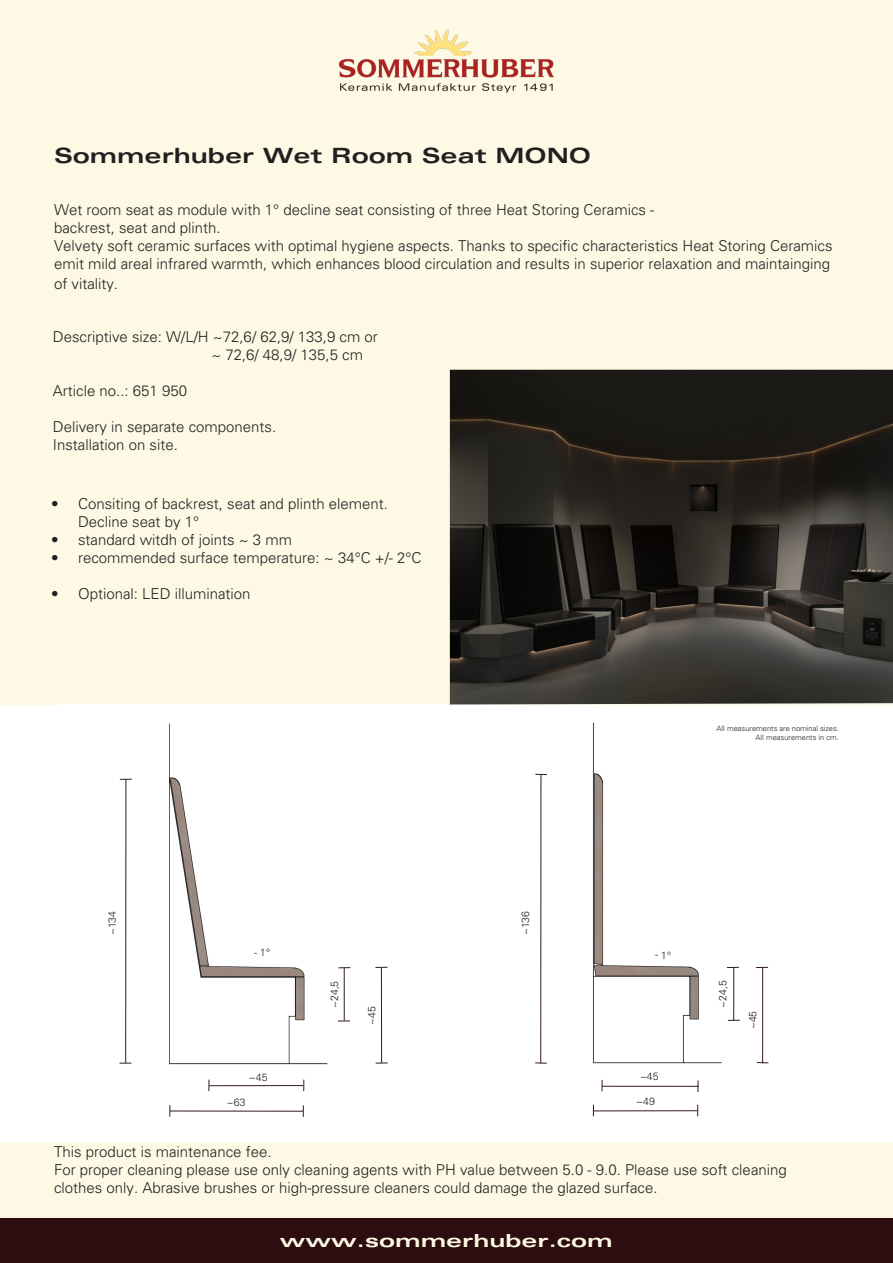
<style>
.page{position:relative;width:893px;height:1263px;background:#fff}
.page>*{position:absolute;margin:0;border:0;box-sizing:border-box;transform-origin:0 0}
.t1{font:700 expanded 21px "Univers LT";color:#231f20;scale:1.1 1}
.t2{font:700 expanded 18px "Univers LT";color:#fef9e5;scale:1.2 1}
.t3{font:300 15px/18px "Univers LT";color:#231f20}
.t4{font:300 10.5px "Univers LT";color:#231f20}
.t5{font:300 7.5px "Univers LT";color:#231f20}
</style>
<div class="page">
<img style="left:458px;top:704px;width:388px;height:413px">
<div style="left:0;top:1142px;width:893px;height:76px;background:#fef9e5"></div>
<div style="left:0;top:0;width:893px;height:704px;background:#fef9e5"></div>
<img style="left:339px;top:29px;width:215px;height:64px">
<div style="left:0;top:1218px;width:893px;height:45px;background:#2d0d0f"></div>
<img style="left:450px;top:370px;width:443px;height:334px">
<hr style="left:540px;top:775px;width:1px;height:288px;background:#341a19">
<svg style="left:535px;top:1062px;width:12px;height:1px"></svg>
<svg style="left:535px;top:774px;width:12px;height:1px"></svg>
<img style="left:119px;top:723px;width:269px;height:394px">
<hr style="left:602px;top:1086px;width:97px;height:1px;background:#341a19">
<div style="left:635px;top:1072px;width:29px;height:12px;background:#fff"></div>
<hr style="left:593px;top:1110px;width:104px;height:1px;background:#341a19">
<svg style="left:698px;top:1080px;width:1px;height:12px"></svg>
<div style="left:631px;top:1097px;width:29px;height:12px;background:#fff"></div>
<hr style="left:762px;top:967px;width:1px;height:96px;background:#341a19">
<div style="left:748px;top:1005px;width:12px;height:29px;background:#fff"></div>
<hr style="left:733px;top:967px;width:1px;height:53px;background:#341a19">
<svg style="left:728px;top:1020px;width:12px;height:1px"></svg>
<div style="left:718px;top:975px;width:12px;height:38px;background:#fff"></div>
<div style="left:521px;top:901px;width:12px;height:44px;background:#fff"></div>
<hr style="left:125px;top:779px;width:1px;height:284px;background:#341a19">
<svg style="left:120px;top:779px;width:12px;height:1px"></svg>
<div style="left:107px;top:901px;width:13px;height:44px;background:#fff"></div>
<hr style="left:170px;top:1111px;width:133px;height:1px;background:#341a19">
<hr style="left:209px;top:1085px;width:94px;height:1px;background:#341a19">
<svg style="left:303px;top:1105px;width:1px;height:12px"></svg>
<svg style="left:170px;top:1105px;width:1px;height:12px"></svg>
<svg style="left:209px;top:1079px;width:1px;height:12px"></svg>
<div style="left:222px;top:1098px;width:29px;height:12px;background:#fff"></div>
<div style="left:244px;top:1072px;width:29px;height:12px;background:#fff"></div>
<hr style="left:344px;top:967px;width:1px;height:53px;background:#341a19">
<svg style="left:338px;top:1020px;width:12px;height:1px"></svg>
<svg style="left:338px;top:967px;width:12px;height:1px"></svg>
<div style="left:330px;top:975px;width:12px;height:38px;background:#fff"></div>
<hr style="left:381px;top:968px;width:1px;height:95px;background:#341a19">
<div style="left:367px;top:1001px;width:12px;height:29px;background:#fff"></div>
<svg style="left:303px;top:1079px;width:1px;height:12px"></svg>
<svg style="left:375px;top:967px;width:12px;height:1px"></svg>
<svg style="left:376px;top:1063px;width:12px;height:1px"></svg>
<svg style="left:655px;top:950px;width:22px;height:13px"></svg>
<svg style="left:254px;top:947px;width:23px;height:14px"></svg>
<p class="t1" style="left:54px;top:144px;width:490px">Sommerhuber Wet Room Seat MONO</p>
<p class="t3" style="left:54px;top:201px;width:602px">Wet room seat as module with 1° decline seat consisting of three Heat Storing Ceramics -</p>
<p class="t3" style="left:54px;top:219px;width:168px">backrest, seat and plinth.</p>
<p class="t3" style="left:54px;top:237px;width:780px">Velvety soft ceramic surfaces with optimal hygiene aspects. Thanks to specific characteristics Heat Storing Ceramics emit mild areal infrared warmth, which enhances blood circulation and results in superior relaxation and maintainging</p>
<p class="t3" style="left:54px;top:275px;width:66px">of vitality.</p>
<p class="t3" style="left:53px;top:327px;width:327px">Descriptive size: W/L/H ~72,6/ 62,9/ 133,9 cm or</p>
<p class="t3" style="left:211px;top:345px;width:153px">~ 72,6/ 48,9/ 135,5 cm</p>
<p class="t3" style="left:53px;top:381px;width:136px">Article no..: 651 950</p>
<p class="t3" style="left:53px;top:417px;width:225px">Delivery in separate components.</p>
<p class="t3" style="left:53px;top:435px;width:127px">Installation on site.</p>
<p class="t3" style="left:78px;top:494px;width:312px;text-indent:-27px">• Consiting of backrest, seat and plinth element.<br>Decline seat by 1°</p>
<p class="t3" style="left:51px;top:530px;width:243px">• standard witdh of joints ~ 3 mm</p>
<p class="t3" style="left:51px;top:548px;width:372px">• recommended surface temperature: ~ 34°C +/- 2°C</p>
<p class="t3" style="left:51px;top:584px;width:201px">• Optional: LED illumination</p>
<p class="t4" style="left:106px;top:935px;width:26px;rotate:-90deg">~134</p>
<p class="t4" style="left:249px;top:1071px;width:20px">~45</p>
<p class="t4" style="left:227px;top:1096px;width:20px">~63</p>
<p class="t4" style="left:328px;top:1008px;width:29px;rotate:-90deg">~24,5</p>
<p class="t4" style="left:365px;top:1025px;width:20px;rotate:-90deg">~45</p>
<p class="t4" style="left:519px;top:935px;width:26px;rotate:-90deg">~136</p>
<p class="t5" style="left:717px;top:724px;width:124px">All measurements are nominal sizes.</p>
<p class="t5" style="left:756px;top:733px;width:85px">All measurements in cm.</p>
<p class="t4" style="left:640px;top:1070px;width:20px">~45</p>
<p class="t4" style="left:636px;top:1095px;width:20px">~49</p>
<p class="t4" style="left:716px;top:1007px;width:29px;rotate:-90deg">~24,5</p>
<p class="t4" style="left:746px;top:1029px;width:20px;rotate:-90deg">~45</p>
<p class="t3" style="left:54px;top:1143px;width:219px">This product is maintenance fee.</p>
<p class="t3" style="left:54px;top:1161px;width:734px">For proper cleaning please use only cleaning agents with PH value between 5.0 - 9.0. Please use soft cleaning</p>
<p class="t3" style="left:54px;top:1179px;width:605px">clothes only. Abrasive brushes or high-pressure cleaners could damage the glazed surface.</p>
<p class="t2" style="left:280px;top:1230px;width:279px">www.sommerhuber.com</p>
</div>
